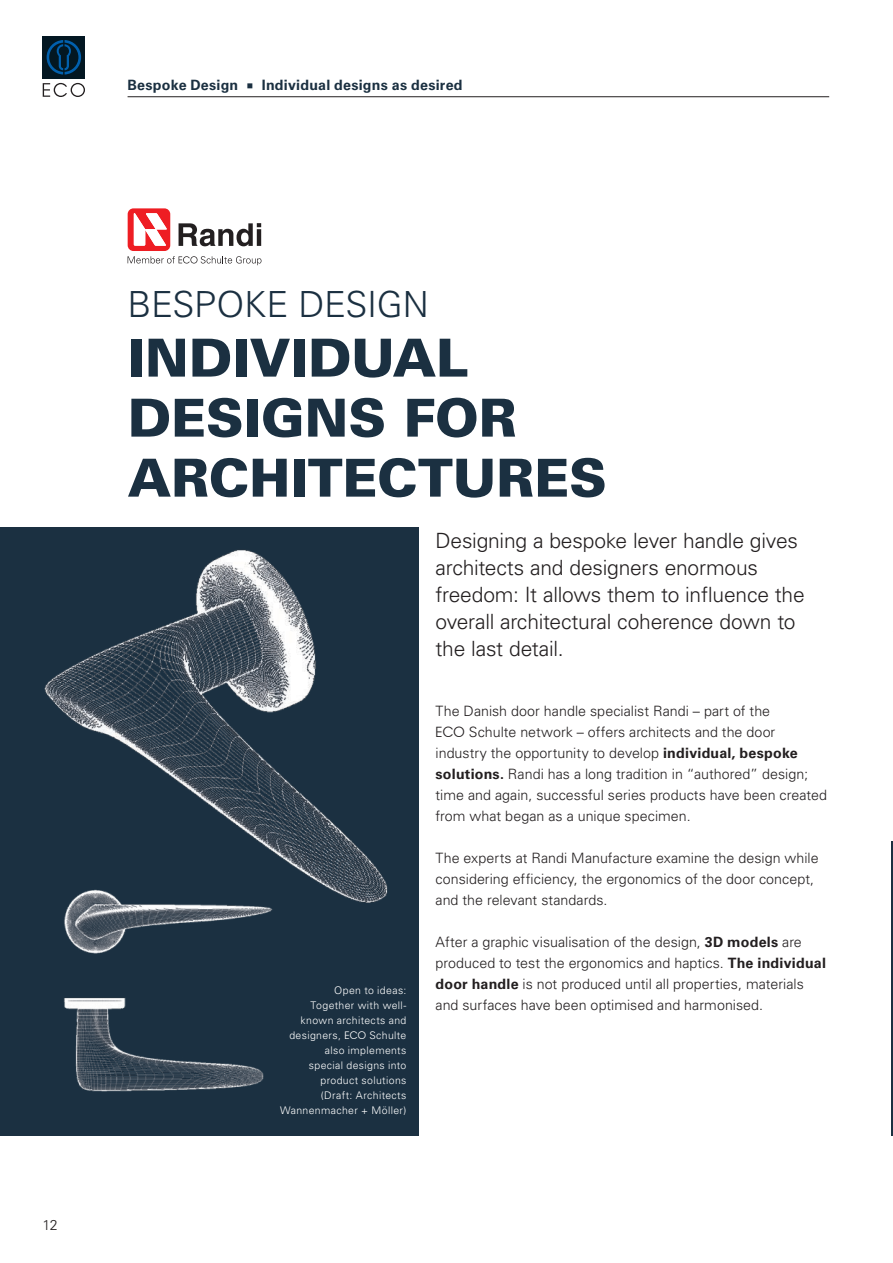
<style>
.page{position:relative;width:893px;height:1263px;background:#fff}
.page>*{position:absolute;margin:0;border:0;box-sizing:border-box;transform-origin:0 0}
.t1{font:900 52.5px/60px "Univers LT Pro 75";letter-spacing:-.005em;color:#1b3041}
.t2{font:300 36px "Univers LT Pro 45";letter-spacing:-.005em;color:#1b3041}
.t3{font:300 21px/27px "Univers LT Pro 45";letter-spacing:-.01em;color:#231f20}
.t4{font:300 14.25px/21px "Univers LT Pro 45";color:#231f20}
.t5{font:700 14.25px "Univers LT Pro 65";letter-spacing:.015em;color:#1b3041}
.t6{font:300 10.5px/15px "Univers LT Pro 45";letter-spacing:.035em;color:#fff;text-align:right}
.s1{font-family:"Avant Garde IT Cby BT";font-weight:400}
.s2{font-family:"Univers LT Pro 65";font-weight:700}
</style>
<div class="page">
<div style="left:0;top:527px;width:418px;height:608px;background:#1b3041"></div>
<img style="left:44px;top:550px;width:344px;height:353px">
<img style="left:62px;top:886px;width:214px;height:68px">
<img style="left:64px;top:998px;width:200px;height:94px">
<hr style="left:892px;top:841px;width:1px;height:295px;background:#1b3041">
<svg style="left:128px;top:208px;width:133px;height:57px"></svg>
<hr style="left:128px;top:96px;width:701px;height:1px;background:#231f20">
<div style="left:43px;top:36px;width:42px;height:42px;background:#031722"></div>
<svg style="left:47px;top:40px;width:34px;height:35px"></svg>
<svg style="left:43px;top:83px;width:42px;height:14px"></svg>
<p class="t5" style="left:128px;top:77px;width:337px">Bespoke Design ■ Individual designs as desired</p>
<p class="t4" style="left:43px;top:1214px;width:17px">12</p>
<h2 class="t2" style="left:128px;top:282px;width:303px">BESPOKE DESIGN</h2>
<h1 class="t1" style="left:128px;top:327px;width:481px">INDIVIDUAL<br>DESIGNS FOR<br>ARCHITECTURES</h1>
<p class="t6" style="left:280px;top:983px;width:128px">Open to ideas:<br>Together with well&shy;known architects and designers, <span class="s1">ECO</span> Schulte also implements<br>special designs into product solutions<br>(Draft: Architects<br>Wannenmacher + Möller)</p>
<h3 class="t3" style="left:436px;top:527px;width:371px">Designing a bespoke lever handle gives architects and designers enormous freedom: It allows them to influence the overall architectural coherence down to the last detail.</h3>
<p class="t4" style="left:436px;top:700px;width:393px">The Danish door handle specialist Randi – part of the<br><span class="s1">ECO</span> Schulte network – offers architects and the door industry the opportunity to develop <span class="s2">individual, bespoke solutions.</span> Randi has a long tradition in “authored” design; time and again, successful series products have been created from what began as a unique specimen.</p>
<p class="t4" style="left:436px;top:847px;width:385px">The experts at Randi Manufacture examine the design while considering efficiency, the ergonomics of the door concept, and the relevant standards.</p>
<p class="t4" style="left:436px;top:931px;width:392px">After a graphic visualisation of the design, <span class="s2">3D models</span> are produced to test the ergonomics and haptics. <span class="s2">The individual door handle</span> is not produced until all properties, materials and surfaces have been optimised and harmonised.</p>
</div>
